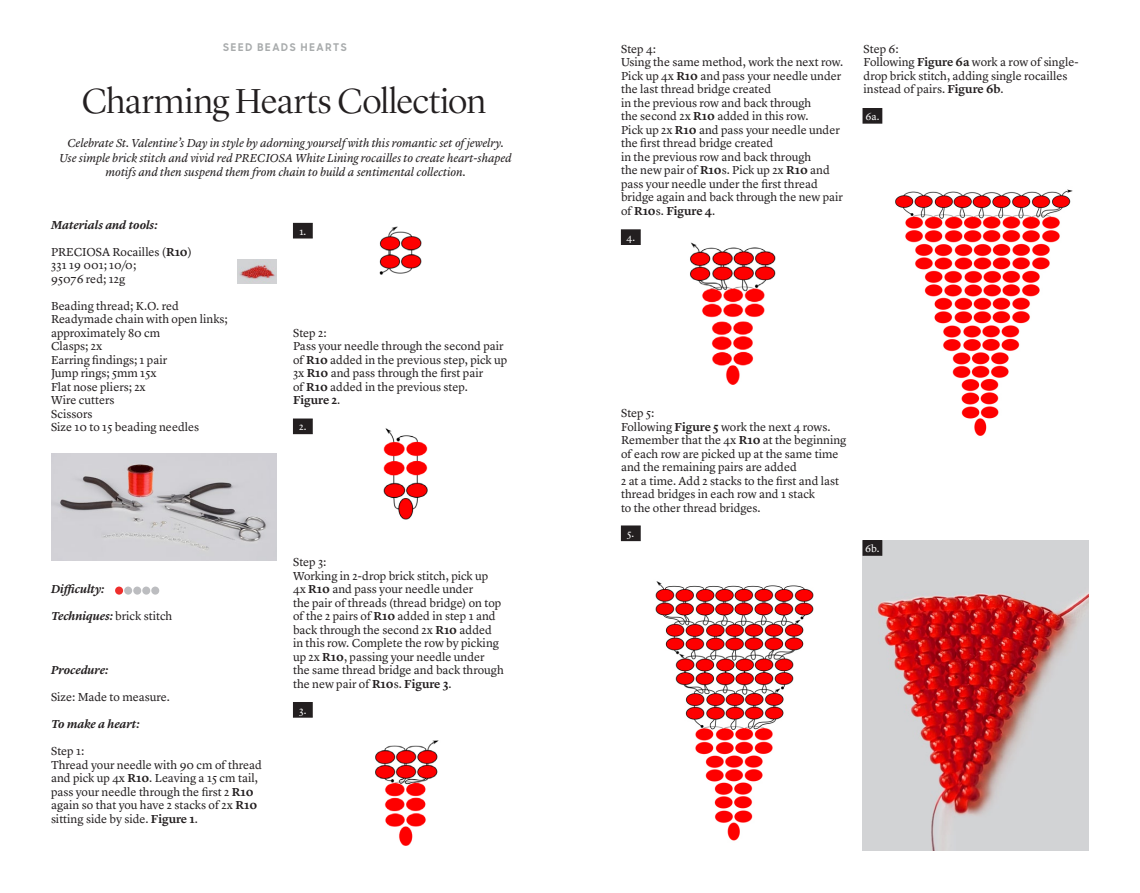
<style>
.page{position:relative;width:1140px;height:893px;background:#fff}
.page>*{position:absolute;margin:0;border:0;box-sizing:border-box;transform-origin:0 0}
.t1{font:300 36px "Lyon Display";letter-spacing:-.01em;color:#231f20}
.t2{font:12px/13.5px "Lyon Text";color:#231f20}
.t3{font:italic 12px/14.4px "Lyon Text";letter-spacing:-.005em;color:#231f20;text-align:center}
.t4{font:italic 600 12px "Lyon Text";letter-spacing:-.005em;color:#231f20}
.t5{font:10.5px "Lyon Text";color:#fff}
.t6{font:700 10.5px "Sharp Sans Display No 1";letter-spacing:.165em;color:#a8abac}
.s1{font-weight:600}
.s2{font-weight:400;font-style:normal}
</style>
<div class="page">
<img style="left:293px;top:222px;width:129px;height:53px">
<div style="left:115px;top:587px;width:8px;height:8px;background:#ee2e2c;border-radius:50%"></div>
<div style="left:151px;top:587px;width:8px;height:8px;background:#bcbdc0;border-radius:50%"></div>
<div style="left:142px;top:587px;width:8px;height:8px;background:#bcbdc0;border-radius:50%"></div>
<div style="left:133px;top:587px;width:8px;height:8px;background:#bcbdc0;border-radius:50%"></div>
<div style="left:124px;top:587px;width:8px;height:8px;background:#bcbdc0;border-radius:50%"></div>
<img style="left:238px;top:260px;width:38px;height:24px">
<div style="left:293px;top:223px;width:19px;height:15px;background:#231f20"></div>
<div style="left:293px;top:223px;width:20px;height:15px;border:1px solid #231f20"></div>
<img style="left:293px;top:428px;width:135px;height:92px">
<img style="left:375px;top:740px;width:64px;height:106px">
<img style="left:640px;top:231px;width:136px;height:154px">
<img style="left:622px;top:535px;width:192px;height:306px">
<img style="left:882px;top:123px;width:191px;height:313px">
<img style="left:862px;top:540px;width:226px;height:311px">
<div style="left:293px;top:419px;width:19px;height:15px;background:#231f20"></div>
<div style="left:293px;top:419px;width:20px;height:15px;border:1px solid #231f20"></div>
<div style="left:293px;top:702px;width:19px;height:15px;background:#231f20"></div>
<div style="left:293px;top:702px;width:20px;height:15px;border:1px solid #231f20"></div>
<div style="left:621px;top:230px;width:19px;height:14px;background:#231f20"></div>
<div style="left:621px;top:229px;width:19px;height:16px;border:1px solid #231f20"></div>
<div style="left:621px;top:526px;width:19px;height:15px;background:#231f20"></div>
<div style="left:863px;top:108px;width:18px;height:15px;background:#231f20"></div>
<div style="left:862px;top:108px;width:20px;height:16px;border:1px solid #231f20"></div>
<div style="left:863px;top:541px;width:18px;height:14px;background:#231f20"></div>
<div style="left:862px;top:540px;width:20px;height:16px;border:1px solid #231f20"></div>
<img style="left:51px;top:454px;width:225px;height:106px">
<p class="t6" style="left:223px;top:39px;width:125px">SEED BEADS HEARTS</p>
<h1 class="t1" style="left:82px;top:75px;width:405px">Charming Hearts Collection</h1>
<p class="t3" style="left:59px;top:135px;width:454px">Celebrate St. Valentine’s Day in style by adorning yourself with this romantic set of jewelry.<br>Use simple brick stitch and vivid red PRECIOSA White Lining rocailles to create heart-shaped motifs and then suspend them from chain to build a sentimental collection.</p>
<p class="t4" style="left:51px;top:216px;width:108px">Materials and tools:</p>
<p class="t2" style="left:51px;top:244px;width:142px">PRECIOSA Rocailles (<span class="s1">R10</span>)<br>331 19 001; 10/0;<br>95076 red; 12g</p>
<p class="t2" style="left:51px;top:298px;width:178px">Beading thread; K.O. red<br>Readymade chain with open links; approximately 80 cm<br>Clasps; 2x<br>Earring findings; 1 pair<br>Jump rings; 5mm 15x<br>Flat nose pliers; 2x<br>Wire cutters<br>Scissors<br>Size 10 to 15 beading needles</p>
<p class="t5" style="left:299px;top:223px;width:9px">1.</p>
<p class="t2" style="left:293px;top:325px;width:216px">Step 2:<br>Pass your needle through the second pair of <span class="s1">R10</span> added in the previous step, pick up<br>3x <span class="s1">R10</span> and pass through the first pair<br>of <span class="s1">R10</span> added in the previous step.<br><span class="s1">Figure 2</span>.</p>
<p class="t5" style="left:299px;top:419px;width:9px">2.</p>
<p class="t4" style="left:51px;top:580px;width:55px">Difficulty:</p>
<p class="t4" style="left:51px;top:607px;width:123px">Techniques: <span class="s2">brick stitch</span></p>
<p class="t4" style="left:51px;top:661px;width:59px">Procedure:</p>
<p class="t2" style="left:51px;top:690px;width:120px">Size: Made to measure.</p>
<p class="t4" style="left:51px;top:715px;width:90px">To make a heart:</p>
<p class="t2" style="left:51px;top:744px;width:212px">Step 1:<br>Thread your needle with 90 cm of thread and pick up 4x <span class="s1">R10</span>. Leaving a 15 cm tail, pass your needle through the first 2 <span class="s1">R10 </span>again so that you have 2 stacks of 2x <span class="s1">R10 </span>sitting side by side. <span class="s1">Figure 1</span>.</p>
<p class="t2" style="left:293px;top:555px;width:212px">Step 3:<br>Working in 2-drop brick stitch, pick up 4x <span class="s1">R10</span> and pass your needle under<br>the pair of threads (thread bridge) on top of the 2 pairs of <span class="s1">R10</span> added in step 1 and back through the second 2x <span class="s1">R10</span> added in this row. Complete the row by picking up 2x <span class="s1">R10</span>, passing your needle under the same thread bridge and back through the new pair of <span class="s1">R10</span>s. <span class="s1">Figure 3</span>.</p>
<p class="t5" style="left:299px;top:702px;width:9px">3.</p>
<p class="t2" style="left:621px;top:41px;width:224px">Step 4:<br>Using the same method, work the next row.<br>Pick up 4x <span class="s1">R10</span> and pass your needle under the last thread bridge created<br>in the previous row and back through<br>the second 2x <span class="s1">R10</span> added in this row.<br>Pick up 2x <span class="s1">R10</span> and pass your needle under the first thread bridge created<br>in the previous row and back through<br>the new pair of <span class="s1">R10</span>s. Pick up 2x <span class="s1">R10</span> and pass your needle under the first thread bridge again and back through the new pair of <span class="s1">R10</span>s. <span class="s1">Figure 4</span>.</p>
<p class="t5" style="left:626px;top:230px;width:10px">4.</p>
<p class="t2" style="left:863px;top:41px;width:216px">Step 6:<br>Following <span class="s1">Figure 6a</span> work a row of single&shy;drop brick stitch, adding single rocailles instead of pairs. <span class="s1">Figure 6b</span>.</p>
<p class="t5" style="left:865px;top:108px;width:16px">6a.</p>
<p class="t2" style="left:621px;top:406px;width:227px">Step 5:<br>Following <span class="s1">Figure 5</span> work the next 4 rows.<br>Remember that the 4x <span class="s1">R10</span> at the beginning of each row are picked up at the same time and the remaining pairs are added<br>2 at a time. Add 2 stacks to the first and last thread bridges in each row and 1 stack<br>to the other thread bridges.</p>
<p class="t5" style="left:627px;top:526px;width:9px">5.</p>
<p class="t5" style="left:865px;top:540px;width:16px">6b.</p>
</div>
